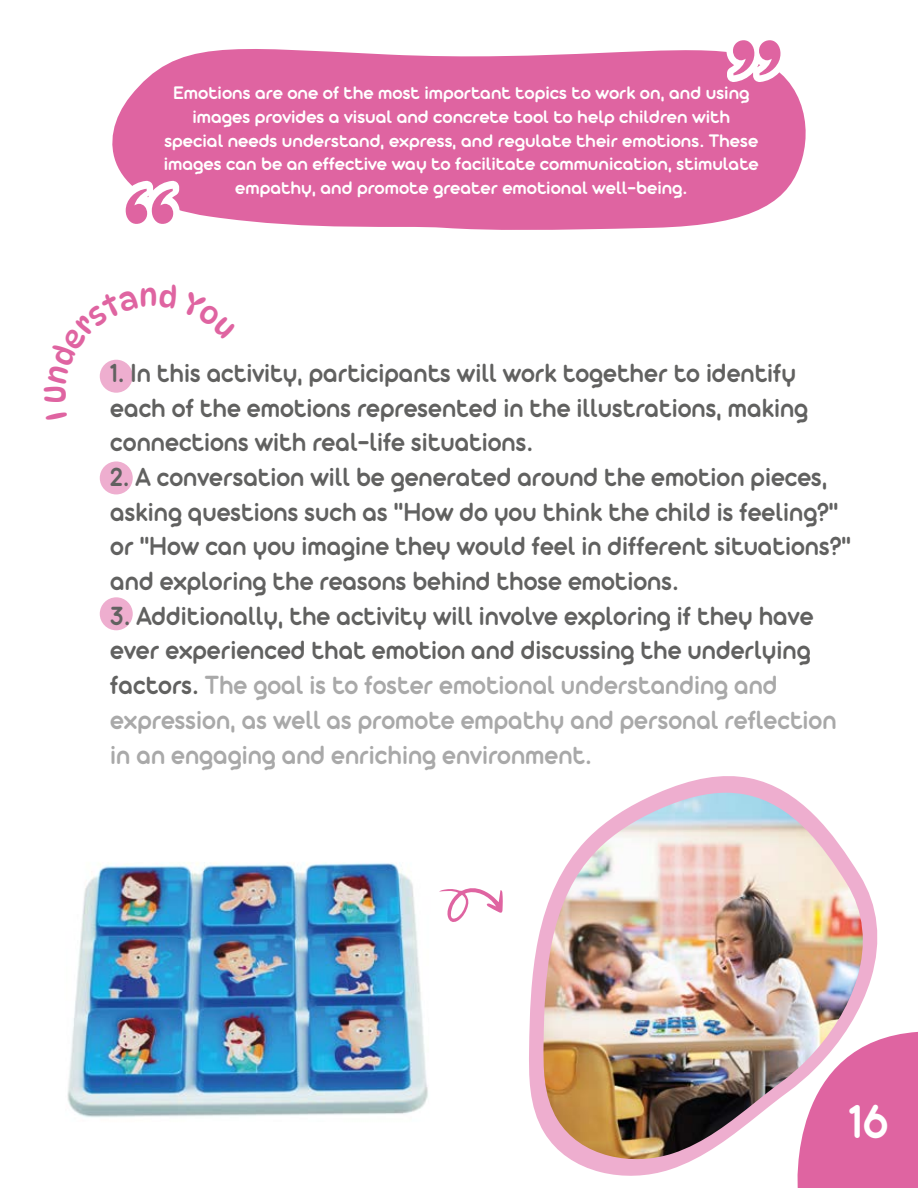
<style>
.page{position:relative;width:918px;height:1188px;background:#fff}
.page>*{position:absolute;margin:0;border:0;box-sizing:border-box;transform-origin:0 0}
.t1{font:600 51.75px "Aristotelica Display";color:#fff;scale:.93 1}
.t2{font:30px "Dyna Puff";color:#df64a1}
.t3{font:600 28.5px/34.7px "Aristotelica Display";color:#616160;scale:.93 1}
.t4{font:600 28.5px/34.7px "Aristotelica Display";color:#a9a9a9;scale:.93 1}
.t5{font:600 19.65px/23.5px "Aristotelica Display";color:#fff;text-align:center}
.s1{color:#616160}
</style>
<div class="page">
<div style="left:797px;top:1032px;width:121px;height:156px;background:#df64a1"></div>
<svg style="left:112px;top:49px;width:694px;height:181px;background:#e171a9"></svg>
<svg style="left:119px;top:181px;width:61px;height:48px"></svg>
<svg style="left:727px;top:40px;width:60px;height:42px"></svg>
<img style="left:67px;top:863px;width:361px;height:255px">
<svg style="left:529px;top:776px;width:353px;height:402px"></svg>
<img style="left:543px;top:793px;width:324px;height:368px">
<svg style="left:439px;top:888px;width:64px;height:34px"></svg>
<div style="left:100px;top:360px;width:33px;height:33px;background:#eeaecf;border-radius:50%"></div>
<div style="left:100px;top:461px;width:33px;height:33px;background:#eeaecf;border-radius:50%"></div>
<div style="left:100px;top:597px;width:33px;height:33px;background:#eeaecf;border-radius:50%"></div>
<p class="t5" style="left:164px;top:82px;width:596px">Emotions are one of the most important topics to work on, and using images provides a visual and concrete tool to help children with special needs understand, express, and regulate their emotions. These images can be an effective way to facilitate communication, stimulate empathy, and promote greater emotional well-being.</p>
<p class="t2" style="left:36px;top:404px;width:21px;rotate:-90deg">U</p>
<p class="t3" style="left:110px;top:356px;width:752px">1. In this activity, participants will work together to identify each of the emotions represented in the illustrations, making connections with real-life situations.</p>
<p class="t3" style="left:110px;top:461px;width:798px">2. A conversation will be generated around the emotion pieces, asking questions such as "How do you think the child is feeling?" or "How can you imagine they would feel in different situations?" and exploring the reasons behind those emotions.</p>
<p class="t4" style="left:110px;top:599px;width:782px"><span class="s1">3. Additionally, the activity will involve exploring if they have ever experienced that emotion and discussing the underlying factors.</span> The goal is to foster emotional understanding and expression, as well as promote empathy and personal reflection in an engaging and enriching environment.</p>
<h1 class="t1" style="left:849px;top:1092px;width:44px">16</h1>
</div>
